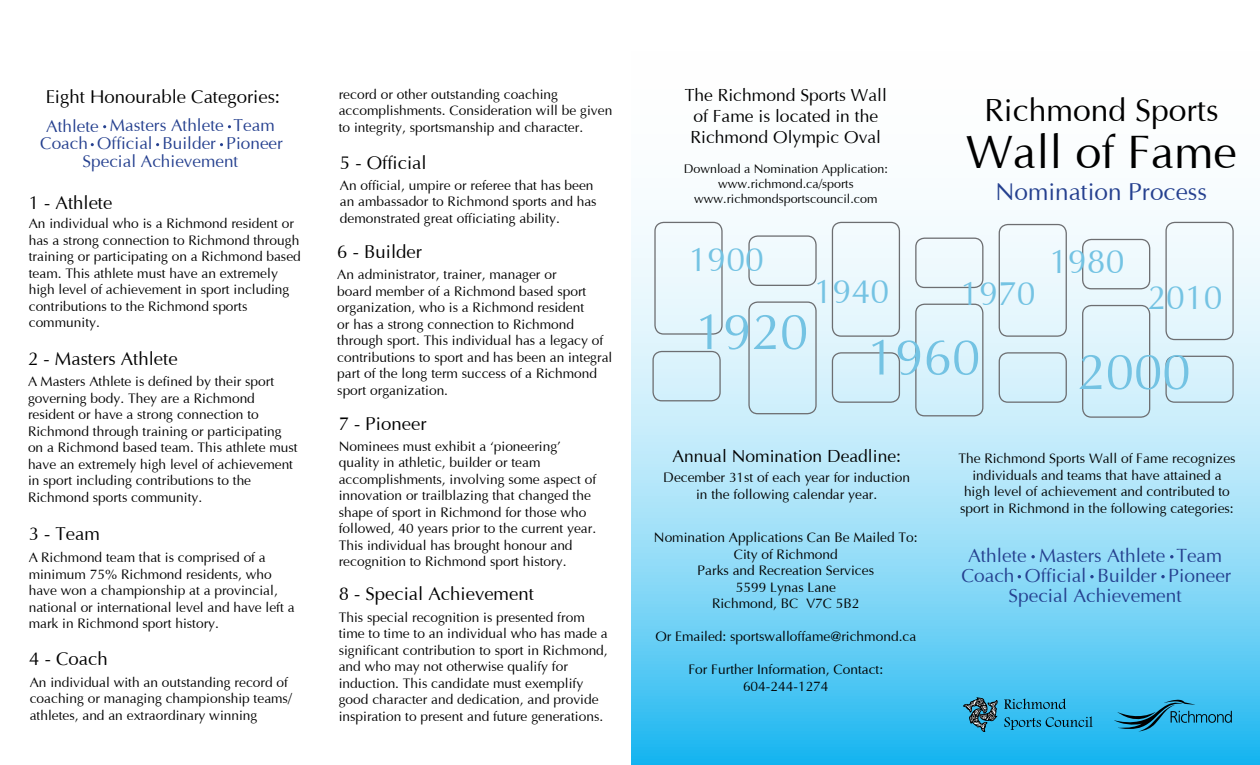
<style>
.page{position:relative;width:1260px;height:765px;background:#fff}
.page>*{position:absolute;margin:0;border:0;box-sizing:border-box;transform-origin:0 0}
.t1{font:50.88px "Opulent";color:#74c3e3}
.t2{font:46.88px "Opulent";color:#000}
.t3{font:33.75px "Opulent";color:#74c3e3}
.t4{font:31.88px "Opulent";color:#000}
.t5{font:24.38px "Opulent";color:#25408f}
.t6{font:19.12px/39.6px "Opulent";color:#25408f}
.t7{font:18.62px "Opulent";color:#000}
.t8{font:17.5px/21px "Opulent";color:#000;text-align:center}
.t9{font:17.25px/35.6px "Opulent";color:#25408f}
.t10{font:13.75px/16.5px "Opulent";color:#000}
.t11{font:12.5px/15px "Opulent";color:#000;text-align:center}
</style>
<div class="page">
<svg style="left:631px;top:216px;width:629px;height:549px;background:#a2e1f8"></svg>
<div style="left:654px;top:222px;width:69px;height:113px;border:1px solid #6d6e71;border-radius:9px"></div>
<div style="left:652px;top:351px;width:69px;height:50px;border:1px solid #6d6e71;border-radius:9px"></div>
<div style="left:748px;top:301px;width:69px;height:113px;border:1px solid #6d6e71;border-radius:9px"></div>
<div style="left:748px;top:235px;width:69px;height:51px;border:1px solid #6d6e71;border-radius:9px"></div>
<div style="left:832px;top:222px;width:68px;height:115px;border:1px solid #6d6e71;border-radius:9px"></div>
<div style="left:915px;top:304px;width:68px;height:112px;border:1px solid #6d6e71;border-radius:9px"></div>
<div style="left:915px;top:238px;width:68px;height:50px;border:1px solid #6d6e71;border-radius:9px"></div>
<div style="left:832px;top:352px;width:68px;height:51px;border:1px solid #6d6e71;border-radius:9px"></div>
<div style="left:999px;top:224px;width:68px;height:113px;border:1px solid #6d6e71;border-radius:9px"></div>
<div style="left:999px;top:352px;width:68px;height:51px;border:1px solid #6d6e71;border-radius:9px"></div>
<div style="left:1082px;top:305px;width:68px;height:113px;border:1px solid #6d6e71;border-radius:9px"></div>
<div style="left:1082px;top:239px;width:68px;height:50px;border:1px solid #6d6e71;border-radius:9px"></div>
<div style="left:1165px;top:222px;width:69px;height:118px;border:1px solid #6d6e71;border-radius:9px"></div>
<div style="left:1165px;top:356px;width:69px;height:47px;border:1px solid #6d6e71;border-radius:9px"></div>
<svg style="left:1114px;top:699px;width:118px;height:33px;background:#2ea1cc"></svg>
<svg style="left:964px;top:698px;width:34px;height:34px"></svg>
<svg style="left:1004px;top:699px;width:62px;height:10px"></svg>
<svg style="left:1004px;top:716px;width:89px;height:14px"></svg>
<svg style="left:1031px;top:555px;width:4px;height:3px"></svg>
<svg style="left:1170px;top:555px;width:4px;height:3px"></svg>
<svg style="left:1090px;top:575px;width:4px;height:3px"></svg>
<svg style="left:1161px;top:575px;width:4px;height:3px"></svg>
<h3 class="t7" style="left:46px;top:86px;width:236px">Eight Honourable Categories:</h3>
<p class="t9" style="left:110px;top:108px;width:115px">Masters Athlete</p>
<p class="t9" style="left:46px;top:108px;width:54px">Athlete</p>
<p class="t9" style="left:83px;top:108px;width:194px;text-indent:151px">Team<br>Special Achievement</p>
<p class="t9" style="left:97px;top:126px;width:57px">Official</p>
<p class="t9" style="left:162px;top:126px;width:122px">Builder Pioneer</p>
<p class="t9" style="left:40px;top:126px;width:49px">Coach</p>
<h3 class="t7" style="left:29px;top:191px;width:85px">1 - Athlete</h3>
<p class="t10" style="left:29px;top:215px;width:274px">An individual who is a Richmond resident or has a strong connection to Richmond through training or participating on a Richmond based team. This athlete must have an extremely high level of achievement in sport including contributions to the Richmond sports community.</p>
<h3 class="t7" style="left:28px;top:348px;width:151px">2 - Masters Athlete</h3>
<p class="t10" style="left:28px;top:373px;width:271px">A Masters Athlete is defined by their sport governing body. They are a Richmond resident or have a strong connection to Richmond through training or participating on a Richmond based team. This athlete must have an extremely high level of achievement in sport including contributions to the Richmond sports community.</p>
<h3 class="t7" style="left:29px;top:523px;width:73px">3 - Team</h3>
<p class="t10" style="left:29px;top:550px;width:267px">A Richmond team that is comprised of a minimum 75% Richmond residents, who have won a championship at a provincial, national or international level and have left a mark in Richmond sport history.</p>
<h3 class="t7" style="left:29px;top:648px;width:80px">4 - Coach</h3>
<p class="t10" style="left:30px;top:674px;width:264px">An individual with an outstanding record of coaching or managing championship teams/ athletes, and an extraordinary winning</p>
<p class="t10" style="left:339px;top:86px;width:275px">record or other outstanding coaching accomplishments. Consideration will be given to integrity, sportsmanship and character.</p>
<h3 class="t7" style="left:340px;top:151px;width:88px">5 - Official</h3>
<p class="t10" style="left:340px;top:177px;width:258px">An official, umpire or referee that has been an ambassador to Richmond sports and has demonstrated great officiating ability.</p>
<h3 class="t7" style="left:337px;top:241px;width:86px">6 - Builder</h3>
<p class="t10" style="left:337px;top:266px;width:277px">An administrator, trainer, manager or<br>board member of a Richmond based sport organization, who is a Richmond resident<br>or has a strong connection to Richmond through sport. This individual has a legacy of contributions to sport and has been an integral part of the long term success of a Richmond sport organization.</p>
<h3 class="t7" style="left:339px;top:412px;width:89px">7 - Pioneer</h3>
<p class="t10" style="left:339px;top:438px;width:259px">Nominees must exhibit a ‘pioneering’ quality in athletic, builder or team accomplishments, involving some aspect of innovation or trailblazing that changed the shape of sport in Richmond for those who followed, 40 years prior to the current year.<br>This individual has brought honour and recognition to Richmond sport history.</p>
<h3 class="t7" style="left:339px;top:582px;width:197px">8 - Special Achievement</h3>
<p class="t10" style="left:339px;top:609px;width:271px">This special recognition is presented from time to time to an individual who has made a significant contribution to sport in Richmond, and who may not otherwise qualify for induction. This candidate must exemplify good character and dedication, and provide inspiration to present and future generations.</p>
<p class="t8" style="left:685px;top:85px;width:204px">The Richmond Sports Wall of Fame is located in the<br>Richmond Olympic Oval</p>
<p class="t11" style="left:684px;top:161px;width:206px">Download a Nomination Application: www.richmond.ca/sports www.richmondsportscouncil.com</p>
<h3 class="t3" style="left:689px;top:240px;width:77px">1900</h3>
<h3 class="t4" style="left:984px;top:92px;width:236px">Richmond Sports</h3>
<h2 class="t2" style="left:966px;top:124px;width:272px">Wall of Fame</h2>
<h3 class="t5" style="left:996px;top:177px;width:213px">Nomination Process</h3>
<h3 class="t3" style="left:1049px;top:241px;width:77px">1980</h3>
<h1 class="t1" style="left:695px;top:302px;width:115px">1920</h1>
<h3 class="t3" style="left:814px;top:271px;width:77px">1940</h3>
<h1 class="t1" style="left:867px;top:327px;width:115px">1960</h1>
<h3 class="t3" style="left:961px;top:274px;width:77px">1970</h3>
<h3 class="t3" style="left:1148px;top:277px;width:77px">2010</h3>
<h1 class="t1" style="left:1077px;top:342px;width:115px">2000</h1>
<p class="t8" style="left:672px;top:446px;width:230px">Annual Nomination Deadline:</p>
<p class="t10" style="left:663px;top:469px;width:248px;text-align:center">December 31st of each year for induction in the following calendar year.</p>
<p class="t10" style="left:654px;top:529px;width:265px;text-align:center">Nomination Applications Can Be Mailed To:<br>City of Richmond<br>Parks and Recreation Services<br>5599 Lynas Lane<br>Richmond, BC V7C 5B2</p>
<p class="t10" style="left:655px;top:628px;width:262px">Or Emailed: sportswalloffame@richmond.ca</p>
<p class="t10" style="left:688px;top:661px;width:196px;text-align:center">For Further Information, Contact:<br>604-244-1274</p>
<p class="t10" style="left:958px;top:451px;width:279px;text-align:center">The Richmond Sports Wall of Fame recognizes individuals and teams that have attained a high level of achievement and contributed to sport in Richmond in the following categories:</p>
<h3 class="t6" style="left:1039px;top:536px;width:128px">Masters Athlete</h3>
<h3 class="t6" style="left:968px;top:536px;width:60px">Athlete</h3>
<h3 class="t6" style="left:1009px;top:536px;width:215px;text-indent:168px">Team<br>Special Achievement</h3>
<h3 class="t6" style="left:1025px;top:556px;width:63px">Official</h3>
<h3 class="t6" style="left:1097px;top:556px;width:135px">Builder Pioneer</h3>
<h3 class="t6" style="left:961px;top:556px;width:55px">Coach</h3>
</div>
